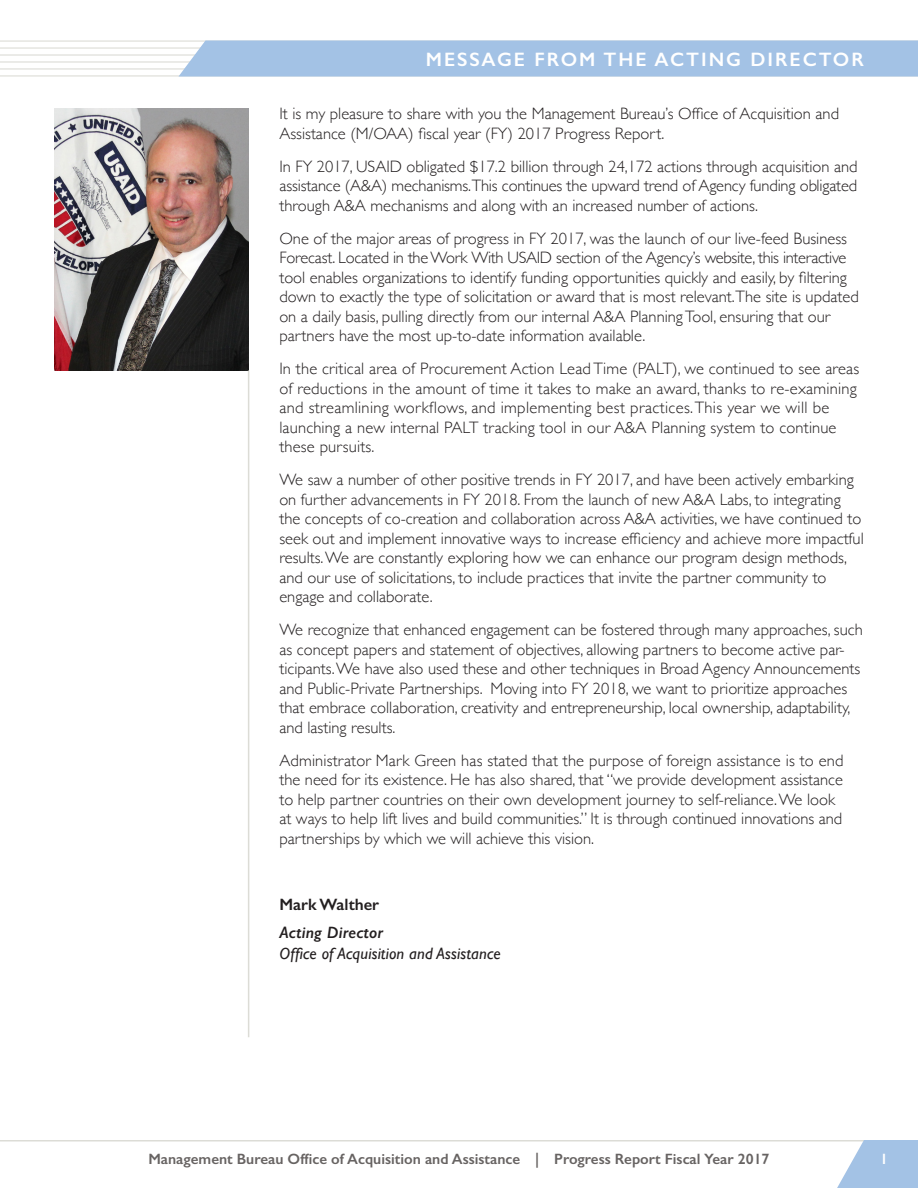
<style>
.page{position:relative;width:918px;height:1188px;background:#fff}
.page>*{position:absolute;margin:0;border:0;box-sizing:border-box;transform-origin:0 0}
.t1{font:600 19.5px "Gill Sans";letter-spacing:.1em;color:#fff}
.Message_Text{font:300 16.5px/19.5px "Gill Sans";color:#231f20}
.Message_Text-2{font:italic 16.5px "Gill Sans";letter-spacing:.01em;color:#231f20}
.Message_Text-3{font:italic 600 16.5px "Gill Sans";letter-spacing:.01em;color:#231f20}
.Message_Text-4{font:600 16.5px "Gill Sans";color:#231f20}
.t2{font:600 15px "Gill Sans";color:#676362}
.t3{font:600 15px "Gill Sans";color:#fff}
</style>
<div class="page">
<img style="left:54px;top:108px;width:194px;height:262px">
<hr style="left:248px;top:370px;width:1px;height:667px;background:#dcdcd6">
<hr style="left:0;top:40px;width:918px;height:2px;background:#dcdcd6">
<hr style="left:0;top:47px;width:918px;height:2px;background:#dcdcd6">
<hr style="left:0;top:54px;width:918px;height:2px;background:#dcdcd6">
<hr style="left:0;top:61px;width:918px;height:2px;background:#dcdcd6">
<hr style="left:0;top:68px;width:918px;height:2px;background:#dcdcd6">
<hr style="left:0;top:75px;width:918px;height:1px;background:#dcdcd6">
<hr style="left:0;top:1140px;width:918px;height:2px;background:#dcdcd6">
<div style="left:178px;top:40px;width:740px;height:36px;background:#a3c2e5"></div>
<svg style="left:830px;top:1140px;width:88px;height:48px"></svg>
<p class="t1" style="left:426px;top:47px;width:440px">MESSAGE FROM THE ACTING DIRECTOR</p>
<p class="Message_Text" style="left:279px;top:103px;width:561px">It is my pleasure to share with you the Management Bureau’s Office of Acquisition and<br>Assistance (M/OAA) fiscal year (FY) 2017 Progress Report.</p>
<p class="Message_Text" style="left:279px;top:156px;width:580px;text-align:justify">In FY 2017, USAID obligated $17.2 billion through 24,172 actions through acquisition and assistance (A&amp;A) mechanisms.This continues the upward trend of Agency funding obligated through A&amp;A mechanisms and along with an increased number of actions.</p>
<p class="Message_Text" style="left:279px;top:228px;width:581px">One of the major areas of progress in FY 2017, was the launch of our live-feed Business Forecast. Located in the Work With USAID section of the Agency’s website, this interactive tool enables organizations to identify funding opportunities quickly and easily, by filtering down to exactly the type of solicitation or award that is most relevant.The site is updated on a daily basis, pulling directly from our internal A&amp;A Planning Tool, ensuring that our partners have the most up-to-date information available.</p>
<p class="Message_Text" style="left:279px;top:358px;width:581px">In the critical area of Procurement Action Lead Time (PALT), we continued to see areas of reductions in the amount of time it takes to make an award, thanks to re-examining and streamlining workflows, and implementing best practices. This year we will be launching a new internal PALT tracking tool in our A&amp;A Planning system to continue these pursuits.</p>
<p class="Message_Text" style="left:279px;top:469px;width:586px">We saw a number of other positive trends in FY 2017, and have been actively embarking on further advancements in FY 2018. From the launch of new A&amp;A Labs, to integrating the concepts of co-creation and collaboration across A&amp;A activities, we have continued to seek out and implement innovative ways to increase efficiency and achieve more impactful results. We are constantly exploring how we can enhance our program design methods, and our use of solicitations, to include practices that invite the partner community to engage and collaborate.</p>
<p class="Message_Text" style="left:279px;top:619px;width:585px">We recognize that enhanced engagement can be fostered through many approaches, such as concept papers and statement of objectives, allowing partners to become active par&shy;ticipants. We have also used these and other techniques in Broad Agency Announcements and Public-Private Partnerships. Moving into FY 2018, we want to prioritize approaches that embrace collaboration, creativity and entrepreneurship, local ownership, adaptability, and lasting results.</p>
<p class="Message_Text" style="left:279px;top:750px;width:566px">Administrator Mark Green has stated that the purpose of foreign assistance is to end the need for its existence. He has also shared, that “we provide development assistance to help partner countries on their own development journey to self-reliance. We look at ways to help lift lives and build communities.” It is through continued innovations and partnerships by which we will achieve this vision.</p>
<p class="Message_Text-4" style="left:279px;top:894px;width:101px">Mark Walther</p>
<p class="Message_Text-3" style="left:279px;top:923px;width:106px">Acting Director</p>
<p class="Message_Text-2" style="left:279px;top:944px;width:223px">Office of Acquisition and Assistance</p>
<p class="t2" style="left:148px;top:1150px;width:623px">Management Bureau Office of Acquisition and Assistance | Progress Report Fiscal Year 2017</p>
<p class="t3" style="left:880px;top:1150px;width:9px">1</p>
</div>
